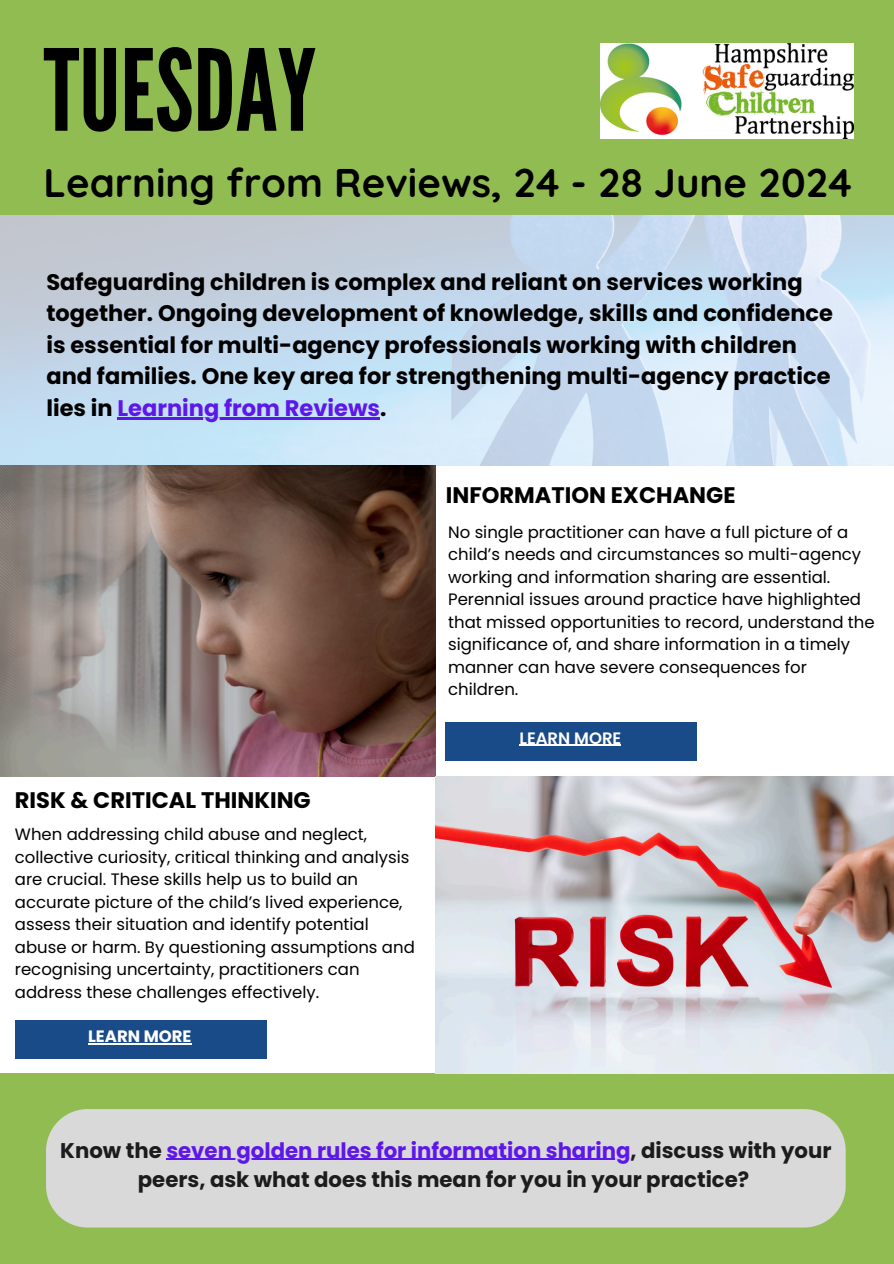
<style>
.page{position:relative;width:894px;height:1264px;background:#fff}
.page>*{position:absolute;margin:0;border:0;box-sizing:border-box;transform-origin:0 0}
.t1{font:112.5px "League Gothic";color:#000}
.t2{font:700 40.05px "Quicksand";color:#000}
.t3{font:700 22.5px/31.5px "Poppins";color:#000}
.t4{font:700 21.3px "Poppins";color:#5e17eb}
.t5{font:700 21.3px "Poppins";color:#1c1c1c}
.t6{font:16.5px/22.5px "Poppins";color:#000}
.t7{font:700 16.5px "Poppins";color:#fff}
.t8{font:600 16.5px "Poppins";color:#fff}
.s1{color:#5e17eb}
.s2{color:#1c1c1c}
</style>
<div class="page">
<div style="left:0;top:0;width:893px;height:1263px;background:#91bc51"></div>
<div style="left:0;top:216px;width:893px;height:857px;background:#fff"></div>
<img style="left:0;top:216px;width:893px;height:249px">
<img style="left:0;top:465px;width:435px;height:311px">
<div style="left:46px;top:1109px;width:799px;height:118px;background:#d9d9d9"></div>
<img style="left:600px;top:43px;width:252px;height:96px">
<div style="left:15px;top:1020px;width:251px;height:39px;background:#194b89"></div>
<img style="left:435px;top:776px;width:458px;height:297px">
<hr style="left:166px;top:1158px;width:464px;height:1px;background:#5e17eb">
<hr style="left:88px;top:1043px;width:103px;height:1px;background:#fff">
<hr style="left:117px;top:418px;width:263px;height:2px;background:#5e17eb">
<div style="left:445px;top:722px;width:251px;height:38px;background:#194b89"></div>
<hr style="left:519px;top:744px;width:102px;height:2px;background:#fff">
<h1 class="t1" style="left:44px;top:26px;width:274px">TUESDAY</h1>
<h4 class="t2" style="left:44px;top:157px;width:809px">Learning from Reviews, 24 - 28 June 2024</h4>
<h4 class="t3" style="left:46px;top:266px;width:787px">Safeguarding children is complex and reliant on services working together. Ongoing development of knowledge, skills and confidence is essential for multi-agency professionals working with children and families. One key area for strengthening multi-agency practice lies in <span class="s1">Learning from Reviews</span>.</h4>
<h5 class="t3" style="left:446px;top:479px;width:291px">INFORMATION EXCHANGE</h5>
<p class="t6" style="left:448px;top:520px;width:428px">No single practitioner can have a full picture of a child’s needs and circumstances so multi-agency working and information sharing are essential.<br>Perennial issues around practice have highlighted that missed opportunities to record, understand the significance of, and share information in a timely manner can have severe consequences for children.</p>
<p class="t3" style="left:15px;top:784px;width:297px">RISK &amp; CRITICAL THINKING</p>
<p class="t6" style="left:15px;top:823px;width:401px">When addressing child abuse and neglect, collective curiosity, critical thinking and analysis are crucial. These skills help us to build an accurate picture of the child’s lived experience, assess their situation and identify potential abuse or harm. By questioning assumptions and recognising uncertainty, practitioners can address these challenges effectively.</p>
<h5 class="t7" style="left:88px;top:1025px;width:105px">LEARN MORE</h5>
<p class="t8" style="left:519px;top:726px;width:103px">LEARN MORE</p>
<h3 class="t4" style="left:60px;top:1135px;width:772px"><span class="s2">Know the</span> seven golden rules for information sharing<span class="s2">, discuss with your</span></h3>
<p class="t5" style="left:138px;top:1164px;width:612px">peers, ask what does this mean for you in your practice?</p>
</div>
